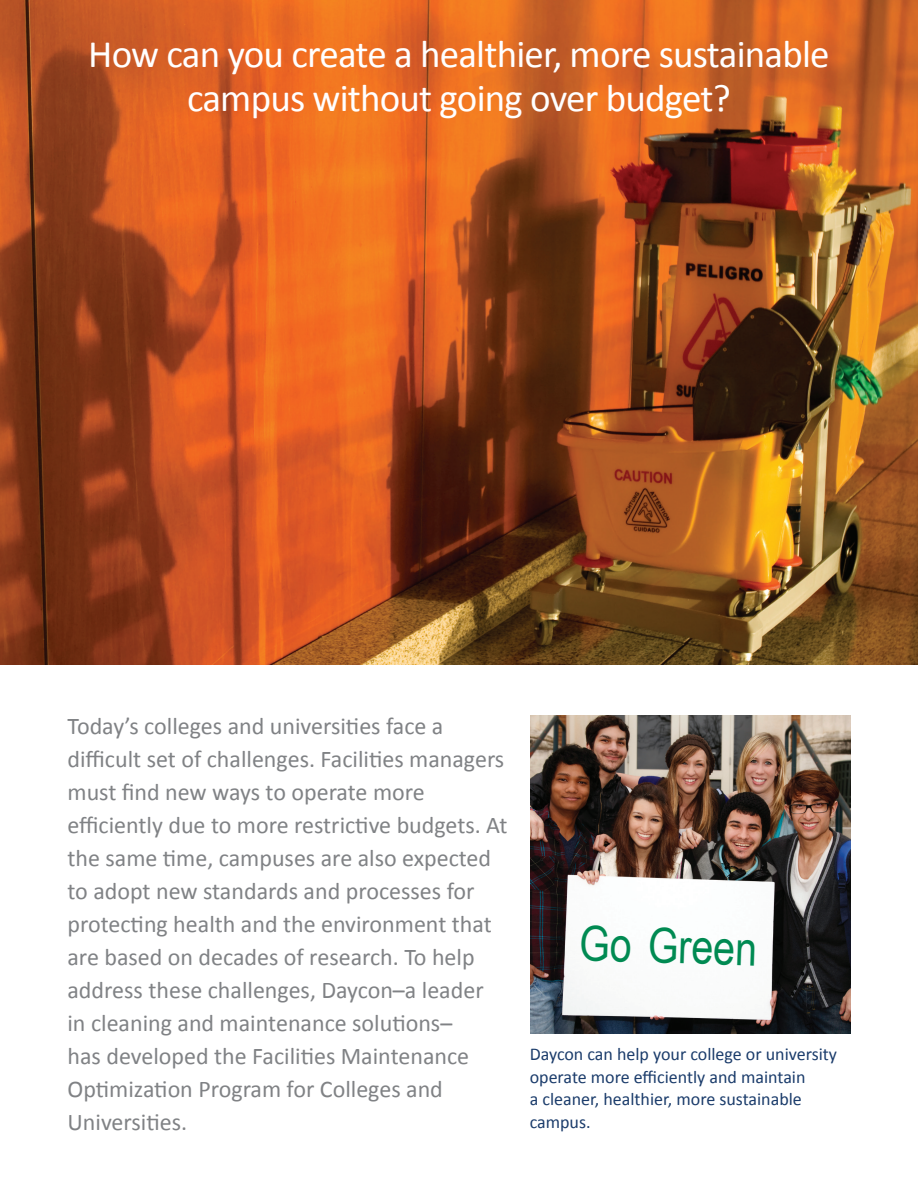
<style>
.page{position:relative;width:918px;height:1188px;background:#fff}
.page>*{position:absolute;margin:0;border:0;box-sizing:border-box;transform-origin:0 0}
.t1{font:48px "Arial Narrow";color:#008a52}
.t2{font:39px/43.5px "Calibri";letter-spacing:-.02em;color:#fff;text-align:center}
.t3{font:24px/33px "Calibri";color:#808285}
.t4{font:18px/22.5px "Calibri";color:#1b3c6b}
</style>
<div class="page">
<img style="left:0;top:0;width:918px;height:664px">
<img style="left:531px;top:716px;width:319px;height:318px">
<p class="t2" style="left:88px;top:32px;width:743px">How can you create a healthier, more sustainable campus without going over budget?</p>
<p class="t3" style="left:68px;top:709px;width:442px">Today’s colleges and universities face a difficult set of challenges. Facilities managers must find new ways to operate more efficiently due to more restrictive budgets. At the same time, campuses are also expected to adopt new standards and processes for protecting health and the environment that are based on decades of research. To help address these challenges, Daycon–a leader in cleaning and maintenance solutions–<br>has developed the Facilities Maintenance Optimization Program for Colleges and Universities.</p>
<p class="t1" style="left:581px;top:907px;width:179px;rotate:2deg">Go Green</p>
<p class="t4" style="left:530px;top:1043px;width:309px">Daycon can help your college or university operate more efficiently and maintain<br>a cleaner, healthier, more sustainable campus.</p>
</div>
